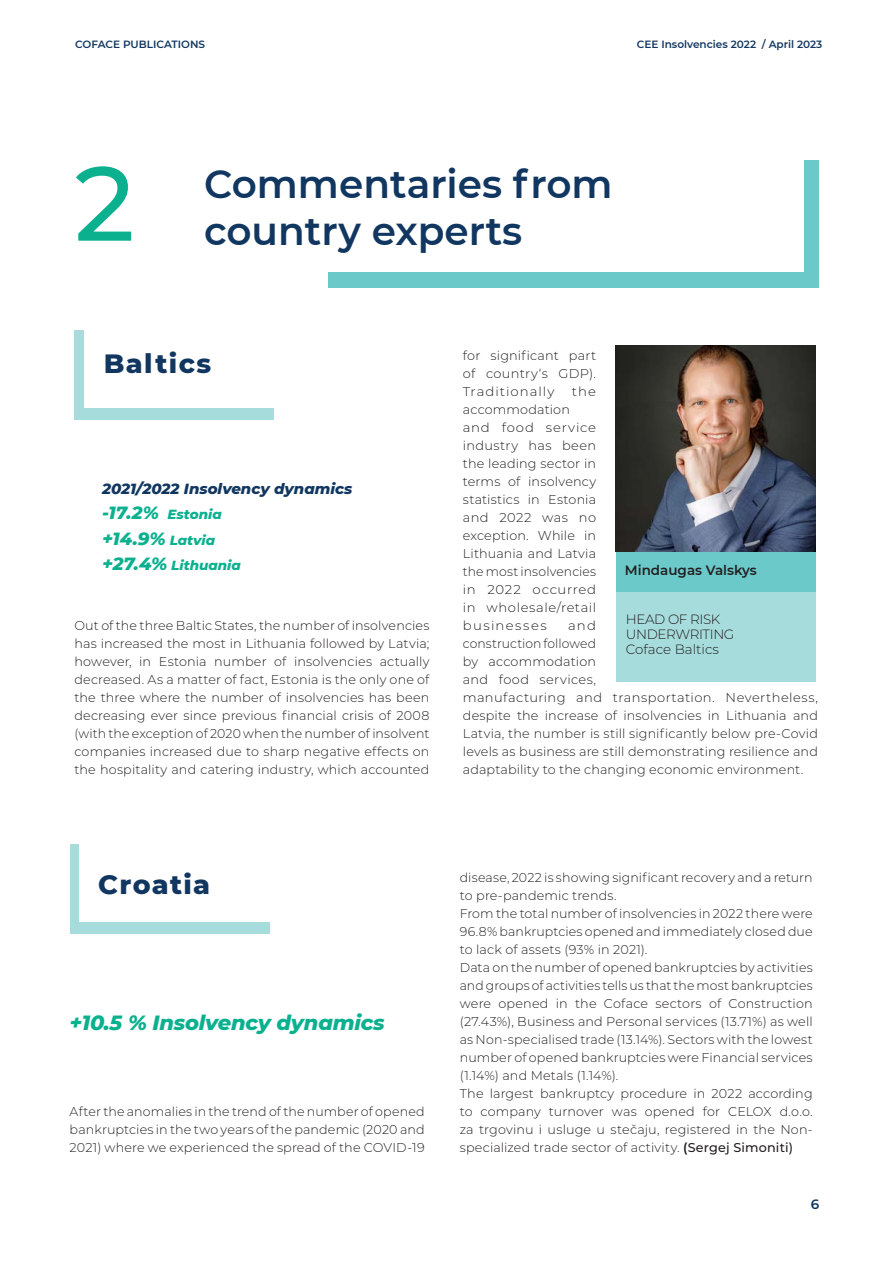
<style>
.page{position:relative;width:893px;height:1263px;background:#fff}
.page>*{position:absolute;margin:0;border:0;box-sizing:border-box;transform-origin:0 0}
.t1{font:500 105px "Montserrat";color:#0bb18f}
.t2{font:600 39px/46.8px "Montserrat";color:#113761}
.t3{font:800 27px "Montserrat";letter-spacing:.05em;color:#113761}
.t4{font:italic 800 21px "Montserrat";letter-spacing:-.01em;color:#0bb18f}
.t5{font:italic 800 18px "Montserrat";color:#0bb18f}
.t6{font:italic 800 15px "Montserrat";color:#113761}
.t7{font:italic 800 13.5px "Montserrat";color:#0bb18f}
.t8{font:300 13.5px "Montserrat";letter-spacing:-.03em;color:#231f20}
.t9{font:600 13.5px "Montserrat";color:#231f20}
.t10{font:300 13.5px "Montserrat";color:#231f20}
.t11{font:600 13.5px "Montserrat";color:#113761}
.t12{font:300 12.75px/18px "Montserrat";letter-spacing:.015em;color:#231f20;text-align:justify}
.t13{font:300 12.75px/18px "Montserrat";letter-spacing:.015em;color:#231f20;scale:1.04 1}
.t14{font:600 10.5px "Montserrat";color:#113761}
.s1{font-size:18px}
.s2{font-size:13.5px}
.s3{font-weight:600}
.s4{font-weight:500}
</style>
<div class="page">
<div style="left:70px;top:844px;width:199px;height:89px;background:#a7dcdd"></div>
<div style="left:79px;top:832px;width:282px;height:90px;background:#fff"></div>
<div style="left:616px;top:551px;width:200px;height:41px;background:#6bc9ca"></div>
<div style="left:616px;top:592px;width:200px;height:89px;background:#a7dcdd"></div>
<img style="left:616px;top:345px;width:200px;height:206px">
<div style="left:74px;top:330px;width:200px;height:90px;background:#a7dcdd"></div>
<div style="left:84px;top:319px;width:282px;height:89px;background:#fff"></div>
<div style="left:328px;top:160px;width:491px;height:128px;background:#6cc9c9"></div>
<div style="left:172px;top:128px;width:632px;height:144px;background:#fff"></div>
<p class="t14" style="left:75px;top:37px;width:132px">COFACE PUBLICATIONS</p>
<p class="t14" style="left:637px;top:37px;width:187px">CEE Insolvencies 2022 / April 2023</p>
<p class="t1" style="left:74px;top:130px;width:62px">2</p>
<p class="t2" style="left:204px;top:159px;width:410px">Commentaries from country experts</p>
<p class="t3" style="left:104px;top:344px;width:109px">Baltics</p>
<p class="t6" style="left:102px;top:477px;width:252px">2021/2022 Insolvency dynamics</p>
<p class="t7" style="left:102px;top:505px;width:121px"><span class="s1">-17.2%</span> Estonia</p>
<p class="t5" style="left:102px;top:525px;width:115px">+14.9% <span class="s2">Latvia</span></p>
<p class="t7" style="left:102px;top:556px;width:140px"><span class="s1">+27.4%</span> Lithuania</p>
<p class="t12" style="left:74px;top:616px;width:357px">Out of the three Baltic States, the number of insolvencies has increased the most in Lithuania followed by Latvia; however, in Estonia number of insolvencies actually decreased. As a matter of fact, Estonia is the only one of the three where the number of insolvencies has been decreasing ever since previous financial crisis of 2008 (with the exception of 2020 when the number of insolvent companies increased due to sharp negative effects on the hospitality and catering industry, which accounted</p>
<p class="t12" style="left:463px;top:346px;width:135px">for significant part of country‘s GDP).<br>Traditionally</p>
<p class="t13" style="left:572px;top:382px;width:25px">the</p>
<p class="t12" style="left:463px;top:400px;width:135px;text-align:left">accommodation and food service industry has been the leading sector in terms of insolvency statistics in Estonia and 2022 was no exception. While in<br>Lithuania and Latvia the most insolvencies in 2022 occurred in wholesale/retail businesses</p>
<p class="t9" style="left:625px;top:560px;width:134px">Mindaugas Valskys</p>
<p class="t8" style="left:626px;top:610px;width:96px">HEAD OF RISK</p>
<p class="t8" style="left:626px;top:625px;width:110px">UNDERWRITING</p>
<p class="t10" style="left:626px;top:640px;width:95px">Coface Baltics</p>
<p class="t13" style="left:463px;top:616px;width:343px;text-indent:105px">and<br>construction followed<br>by accommodation<br>and food services,<br>manufacturing and transportation. Nevertheless, despite the increase of insolvencies in Lithuania and Latvia, the number is still significantly below pre-Covid levels as business are still demonstrating resilience and adaptability to the changing economic environment.</p>
<p class="t3" style="left:98px;top:864px;width:113px">Croatia</p>
<p class="t4" style="left:70px;top:1007px;width:317px">+10.5 % Insolvency dynamics</p>
<p class="t12" style="left:70px;top:1102px;width:357px">After the anomalies in the trend of the number of opened bankruptcies in the two years of the pandemic (2020 and 2021) where we experienced the spread of the COVID-19</p>
<p class="t12" style="left:460px;top:868px;width:354px">disease, 2022 is showing significant recovery and a return to pre-pandemic trends.</p>
<p class="t12" style="left:460px;top:904px;width:354px">From the total number of insolvencies in 2022 there were 96.8% bankruptcies opened and immediately closed due to lack of assets (93% in 2021).</p>
<p class="t12" style="left:460px;top:958px;width:354px">Data on the number of opened bankruptcies by activities and groups of activities tells us that the most bankruptcies were opened in the Coface sectors of Construction (27.43%), Business and Personal services (13.71%) as well as Non-specialised trade (13.14%). Sectors with the lowest number of opened bankruptcies were Financial services (1.14%) and Metals (1.14%).</p>
<p class="t12" style="left:460px;top:1084px;width:354px">The largest bankruptcy procedure in 2022 according to company turnover was opened for CELOX d.o.o. za trgovinu i usluge u stečaju, registered in the Non&shy;specialized trade sector of activity. <span class="s3">(</span><span class="s4">Sergej Simoniti)</span></p>
<p class="t11" style="left:811px;top:1195px;width:10px">6</p>
</div>
